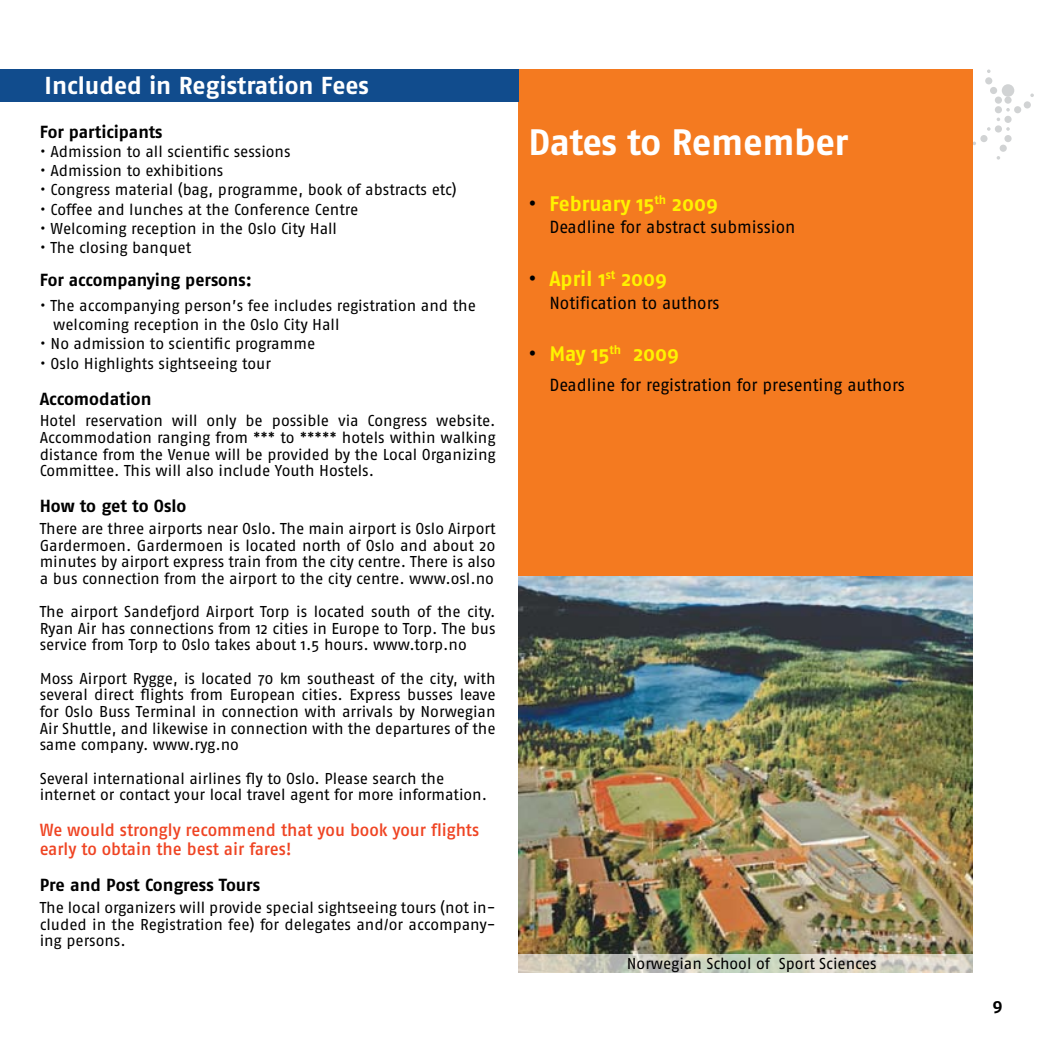
<style>
.page{position:relative;width:1042px;height:1042px;background:#fff}
.page>*{position:absolute;margin:0;border:0;box-sizing:border-box;transform-origin:0 0}
.t1{font:700 36.75px "Fago No";letter-spacing:-.015em;color:#fff}
.t2{font:700 24.5px "Fago No";color:#fff}
.t3{font:700 21px "Fago No";color:#fff200}
.t4{font:17.5px "Fago No";color:#000}
.t5{font:700 17.5px "Fago No";color:#000}
.t6{font:17.5px/19.2px "Fago No Med";letter-spacing:-.005em;color:#ef4423}
.t7{font:15.75px/16.6px "Fago No";color:#000;text-align:justify}
.s1{color:#000}
</style>
<div class="page">
<svg style="left:996px;top:156px;width:4px;height:4px"></svg>
<div style="left:999px;top:145px;width:8px;height:7px;background:#d1d3d4;border-radius:50%"></div>
<svg style="left:972px;top:142px;width:4px;height:3px"></svg>
<div style="left:980px;top:135px;width:7px;height:7px;background:#d1d3d4;border-radius:50%"></div>
<div style="left:1004px;top:135px;width:7px;height:7px;background:#d1d3d4;border-radius:50%"></div>
<div style="left:995px;top:125px;width:7px;height:8px;background:#d1d3d4;border-radius:50%"></div>
<svg style="left:1006px;top:127px;width:4px;height:4px"></svg>
<div style="left:1004px;top:116px;width:7px;height:7px;background:#d1d3d4;border-radius:50%"></div>
<div style="left:995px;top:106px;width:7px;height:7px;background:#d1d3d4;border-radius:50%"></div>
<div style="left:1014px;top:106px;width:7px;height:7px;background:#d1d3d4;border-radius:50%"></div>
<div style="left:1023px;top:101px;width:8px;height:7px;background:#d1d3d4;border-radius:50%"></div>
<div style="left:995px;top:97px;width:7px;height:7px;background:#d1d3d4;border-radius:50%"></div>
<div style="left:1004px;top:97px;width:7px;height:7px;background:#d1d3d4;border-radius:50%"></div>
<svg style="left:1030px;top:93px;width:4px;height:4px"></svg>
<div style="left:990px;top:87px;width:7px;height:7px;background:#d1d3d4;border-radius:50%"></div>
<div style="left:1002px;top:84px;width:12px;height:13px;background:#d1d3d4;border-radius:50%"></div>
<div style="left:985px;top:77px;width:7px;height:7px;background:#d1d3d4;border-radius:50%"></div>
<div style="left:518px;top:70px;width:454px;height:903px;background:#f47a20"></div>
<div style="left:0;top:70px;width:518px;height:32px;background:#114c8d"></div>
<img style="left:519px;top:576px;width:453px;height:378px">
<svg style="left:518px;top:954px;width:454px;height:18px;background:#cfcfc1"></svg>
<h2 class="t2" style="left:45px;top:71px;width:326px">Included in Registration Fees</h2>
<p class="t5" style="left:40px;top:121px;width:124px">For participants</p>
<p class="t7" style="left:40px;top:143px;width:252px">• Admission to all scientific sessions</p>
<p class="t7" style="left:40px;top:162px;width:185px">• Admission to exhibitions</p>
<p class="t7" style="left:40px;top:181px;width:419px">• Congress material (bag, programme, book of abstracts etc)</p>
<p class="t7" style="left:40px;top:201px;width:320px">• Coffee and lunches at the Conference Centre</p>
<p class="t7" style="left:40px;top:220px;width:299px">• Welcoming reception in the Oslo City Hall</p>
<p class="t7" style="left:40px;top:239px;width:153px">• The closing banquet</p>
<p class="t5" style="left:40px;top:270px;width:214px">For accompanying persons:</p>
<p class="t7" style="left:53px;top:296px;width:424px;line-height:19.2px;text-indent:-14px">• The accompanying person’s fee includes registration and the welcoming reception in the Oslo City Hall</p>
<p class="t7" style="left:40px;top:335px;width:277px">• No admission to scientific programme</p>
<p class="t7" style="left:40px;top:355px;width:233px">• Oslo Highlights sightseeing tour</p>
<p class="t5" style="left:40px;top:388px;width:113px">Accomodation</p>
<p class="t7" style="left:40px;top:412px;width:457px">Hotel reservation will only be possible via Congress website.<br>Accommodation ranging from *** to ***** hotels within walking distance from the Venue will be provided by the Local Organizing Committee. This will also include Youth Hostels.</p>
<p class="t5" style="left:40px;top:496px;width:148px">How to get to Oslo</p>
<p class="t7" style="left:40px;top:520px;width:457px">There are three airports near Oslo. The main airport is Oslo Airport Gardermoen. Gardermoen is located north of Oslo and about 20 minutes by airport express train from the city centre. There is also a bus connection from the airport to the city centre. www.osl.no</p>
<p class="t7" style="left:40px;top:603px;width:457px">The airport Sandefjord Airport Torp is located south of the city.<br>Ryan Air has connections from 12 cities in Europe to Torp. The bus service from Torp to Oslo takes about 1.5 hours. www.torp.no</p>
<p class="t7" style="left:40px;top:670px;width:457px">Moss Airport Rygge, is located 70 km southeast of the city, with several direct flights from European cities. Express busses leave for Oslo Buss Terminal in connection with arrivals by Norwegian Air Shuttle, and likewise in connection with the departures of the same company. www.ryg.no</p>
<p class="t7" style="left:40px;top:769px;width:449px">Several international airlines fly to Oslo. Please search the internet or contact your local travel agent for more information.</p>
<p class="t6" style="left:40px;top:820px;width:441px">We would strongly recommend that you book your flights early to obtain the best air fares!</p>
<p class="t5" style="left:40px;top:875px;width:222px">Pre and Post Congress Tours</p>
<p class="t7" style="left:40px;top:899px;width:457px">The local organizers will provide special sightseeing tours (not in&shy;cluded in the Registration fee) for delegates and/or accompany&shy;ing persons.</p>
<h1 class="t1" style="left:528px;top:120px;width:321px">Dates to Remember</h1>
<h3 class="t3" style="left:528px;top:191px;width:191px"><span class="s1">•</span> February 15<sup>th</sup> 2009</h3>
<p class="t4" style="left:549px;top:217px;width:247px">Deadline for abstract submission</p>
<h3 class="t3" style="left:528px;top:266px;width:140px"><span class="s1">•</span> April 1<sup>st</sup> 2009</h3>
<p class="t4" style="left:549px;top:293px;width:172px">Notification to authors</p>
<h3 class="t3" style="left:528px;top:341px;width:152px"><span class="s1">•</span> May 15<sup>th</sup> 2009</h3>
<p class="t4" style="left:549px;top:375px;width:357px">Deadline for registration for presenting authors</p>
<p class="t7" style="left:627px;top:954px;width:251px">Norwegian School of Sport Sciences</p>
<p class="t5" style="left:992px;top:994px;width:12px">9</p>
</div>
